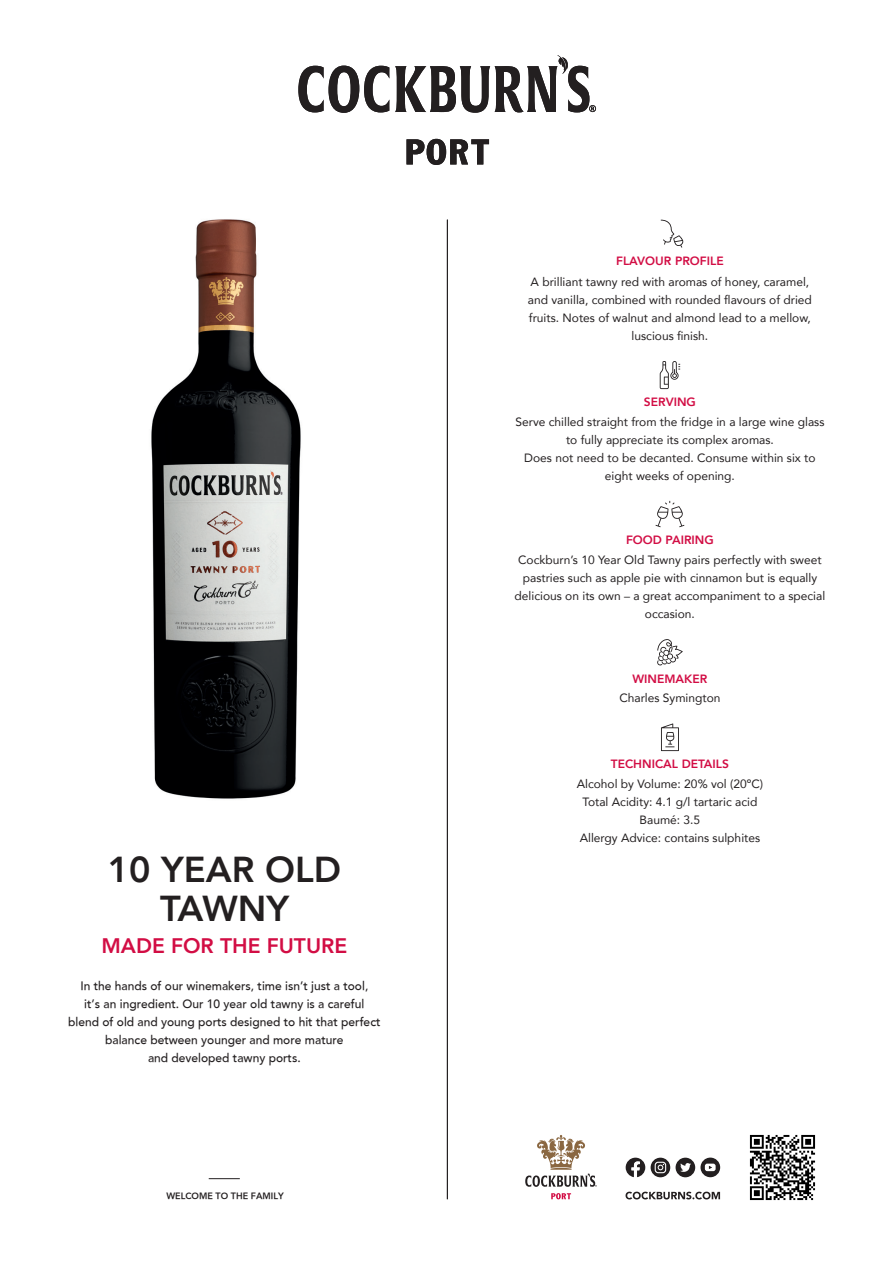
<style>
.page{position:relative;width:893px;height:1263px;background:#fff}
.page>*{position:absolute;margin:0;border:0;box-sizing:border-box;transform-origin:0 0}
.t1{font:800 36px/39px "Avenir";color:#231f20;text-align:center}
.t2{font:800 21px "Avenir";color:#d20d44}
.t3{font:12px/18px "Avenir";color:#231f20;text-align:center}
.t4{font:500 12px/18px "Avenir";color:#231f20;text-align:center}
.t5{font:800 12px "Avenir";color:#d20d44}
.t6{font:800 9px "Avenir";color:#231f20}
</style>
<div class="page">
<hr style="left:209px;top:1178px;width:31px;height:1px;background:#231f20">
<svg style="left:551px;top:1193px;width:20px;height:6px"></svg>
<svg style="left:525px;top:1135px;width:72px;height:52px"></svg>
<svg style="left:626px;top:1192px;width:94px;height:7px"></svg>
<svg style="left:700px;top:1157px;width:20px;height:20px"></svg>
<svg style="left:705px;top:1163px;width:11px;height:8px"></svg>
<div style="left:676px;top:1158px;width:19px;height:19px;background:#231f20;border-radius:50%"></div>
<svg style="left:680px;top:1163px;width:11px;height:9px"></svg>
<svg style="left:651px;top:1158px;width:19px;height:19px"></svg>
<svg style="left:655px;top:1162px;width:11px;height:11px"></svg>
<svg style="left:626px;top:1158px;width:19px;height:19px"></svg>
<hr style="left:447px;top:220px;width:1px;height:979px;background:#231f20">
<svg style="left:298px;top:55px;width:298px;height:110px"></svg>
<svg style="left:661px;top:220px;width:23px;height:28px"></svg>
<svg style="left:660px;top:361px;width:20px;height:28px"></svg>
<svg style="left:655px;top:501px;width:29px;height:26px"></svg>
<svg style="left:661px;top:723px;width:18px;height:28px"></svg>
<svg style="left:657px;top:639px;width:26px;height:26px"></svg>
<img style="left:151px;top:219px;width:150px;height:580px">
<img style="left:749px;top:1134px;width:67px;height:67px">
<p class="t1" style="left:108px;top:850px;width:235px">10 YEAR OLD<br>TAWNY</p>
<p class="t2" style="left:101px;top:929px;width:247px">MADE FOR THE FUTURE</p>
<p class="t4" style="left:68px;top:977px;width:314px">In the hands of our winemakers, time isn’t just a tool,<br>it’s an ingredient. Our 10 year old tawny is a careful blend of old and young ports designed to hit that perfect balance between younger and more mature<br>and developed tawny ports.</p>
<p class="t6" style="left:166px;top:1191px;width:119px">WELCOME TO THE FAMILY</p>
<p class="t5" style="left:616px;top:251px;width:109px">FLAVOUR PROFILE</p>
<p class="t3" style="left:528px;top:272px;width:285px">A brilliant tawny red with aromas of honey, caramel, and vanilla, combined with rounded flavours of dried fruits. Notes of walnut and almond lead to a mellow, luscious finish.</p>
<p class="t5" style="left:644px;top:393px;width:54px">SERVING</p>
<p class="t3" style="left:515px;top:412px;width:311px">Serve chilled straight from the fridge in a large wine glass to fully appreciate its complex aromas.</p>
<p class="t3" style="left:524px;top:448px;width:293px">Does not need to be decanted. Consume within six to eight weeks of opening.</p>
<p class="t5" style="left:626px;top:531px;width:89px">FOOD PAIRING</p>
<p class="t3" style="left:515px;top:550px;width:312px">Cockburn’s 10 Year Old Tawny pairs perfectly with sweet pastries such as apple pie with cinnamon but is equally delicious on its own – a great accompaniment to a special occasion.</p>
<p class="t5" style="left:632px;top:669px;width:76px">WINEMAKER</p>
<p class="t3" style="left:619px;top:689px;width:103px">Charles Symington</p>
<p class="t5" style="left:611px;top:755px;width:120px">TECHNICAL DETAILS</p>
<p class="t3" style="left:577px;top:774px;width:188px">Alcohol by Volume: 20% vol (20ºC)</p>
<p class="t3" style="left:582px;top:792px;width:176px">Total Acidity: 4.1 g/l tartaric acid</p>
<p class="t3" style="left:640px;top:810px;width:62px">Baumé: 3.5</p>
<p class="t3" style="left:580px;top:828px;width:182px">Allergy Advice: contains sulphites</p>
</div>
